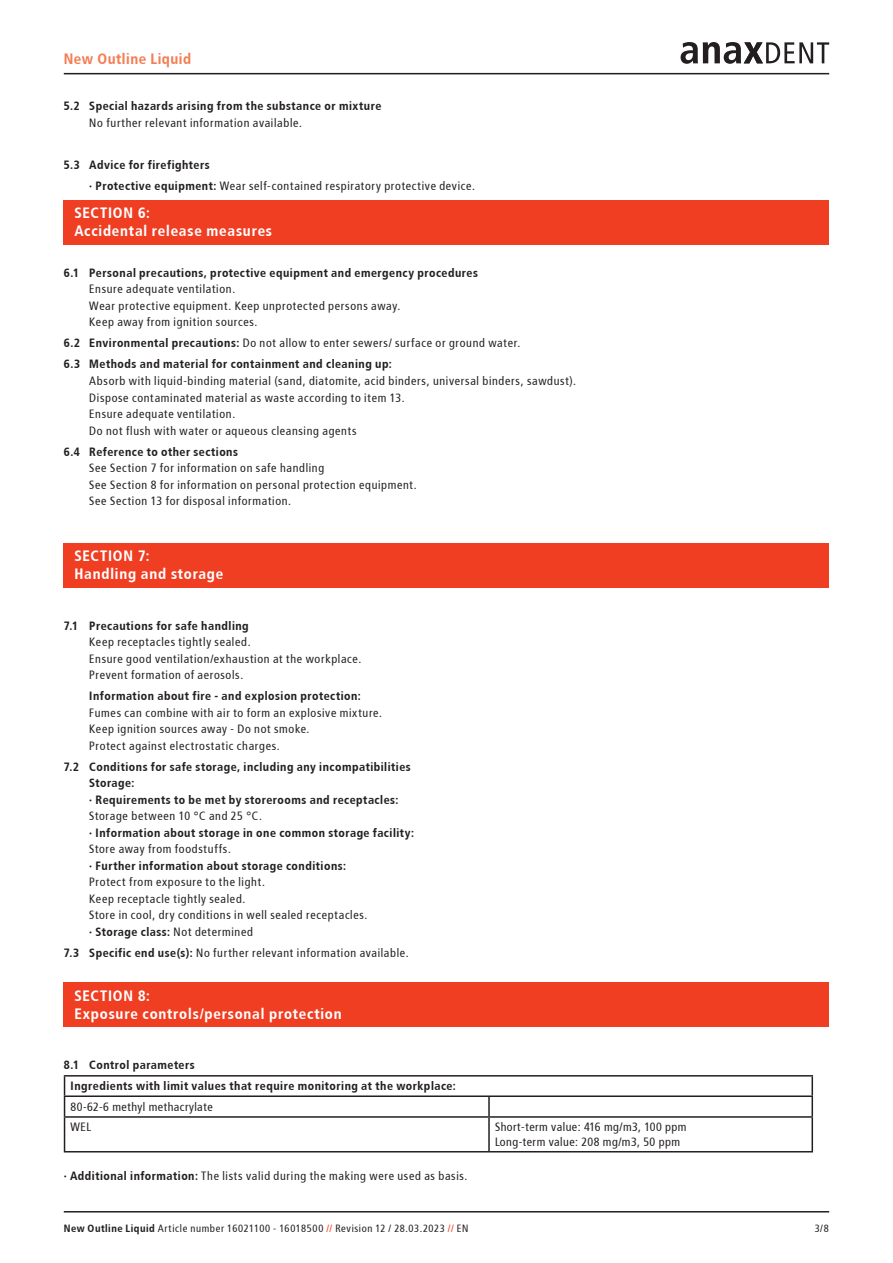
<style>
.page{position:relative;width:893px;height:1263px;background:#fff}
.page>*{position:absolute;margin:0;border:0;box-sizing:border-box;transform-origin:0 0}
.t1{font:700 15px/18px "Transit";letter-spacing:.03em;color:#fff}
.t2{font:700 15px "Transit";letter-spacing:.015em;color:#f47d54}
.t3{font:12px/16.5px "Transit";letter-spacing:.015em;color:#231f20}
.t4{font:700 12px/16.5px "Transit";letter-spacing:.02em;color:#231f20}
.t5{font:10.5px "Transit";letter-spacing:.02em;color:#231f20}
.s1{font-weight:700}
.s2{font-weight:400}
.s3{color:#ef3e22}
</style>
<div class="page">
<svg style="left:681px;top:42px;width:148px;height:22px"></svg>
<hr style="left:64px;top:1211px;width:765px;height:1px;background:#231f20">
<hr style="left:64px;top:73px;width:765px;height:1px;background:#231f20">
<div style="left:64px;top:200px;width:765px;height:45px;background:#ef3e22"></div>
<div style="left:64px;top:543px;width:765px;height:44px;background:#ef3e22"></div>
<div style="left:64px;top:982px;width:765px;height:45px;background:#ef3e22"></div>
<hr style="left:64px;top:1075px;width:425px;height:1px;background:#231f20">
<hr style="left:489px;top:1075px;width:324px;height:1px;background:#231f20">
<hr style="left:64px;top:1095px;width:425px;height:2px;background:#231f20">
<svg style="left:64px;top:1076px;width:1px;height:40px"></svg>
<hr style="left:489px;top:1095px;width:324px;height:2px;background:#231f20">
<svg style="left:488px;top:1097px;width:2px;height:19px"></svg>
<svg style="left:811px;top:1076px;width:2px;height:40px"></svg>
<hr style="left:64px;top:1116px;width:425px;height:2px;background:#231f20">
<hr style="left:64px;top:1118px;width:1px;height:33px;background:#231f20">
<hr style="left:489px;top:1116px;width:324px;height:2px;background:#231f20">
<hr style="left:488px;top:1118px;width:2px;height:33px;background:#231f20">
<hr style="left:811px;top:1118px;width:2px;height:33px;background:#231f20">
<hr style="left:64px;top:1151px;width:425px;height:1px;background:#231f20">
<hr style="left:489px;top:1151px;width:324px;height:1px;background:#231f20">
<p class="t2" style="left:64px;top:50px;width:129px">New Outline Liquid</p>
<p class="t4" style="left:64px;top:98px;width:319px">5.2 Special hazards arising from the substance or mixture</p>
<p class="t3" style="left:89px;top:115px;width:215px">No further relevant information available.</p>
<p class="t3" style="left:89px;top:154px;width:388px;line-height:21px;text-indent:-26px"><span class="s1">5.3 Advice for firefighters<br>· Protective equipment:</span> Wear self-contained respiratory protective device.</p>
<p class="t1" style="left:74px;top:204px;width:199px">SECTION 6:<br>Accidental release measures</p>
<p class="t4" style="left:64px;top:265px;width:416px">6.1 Personal precautions, protective equipment and emergency procedures</p>
<p class="t3" style="left:89px;top:281px;width:313px">Ensure adequate ventilation.<br>Wear protective equipment. Keep unprotected persons away.<br>Keep away from ignition sources.</p>
<p class="t4" style="left:64px;top:333px;width:458px;line-height:21px">6.2 Environmental precautions: <span class="s2">Do not allow to enter sewers/ surface or ground water.<br></span>6.3 Methods and material for containment and cleaning up:</p>
<p class="t3" style="left:89px;top:373px;width:489px">Absorb with liquid-binding material (sand, diatomite, acid binders, universal binders, sawdust).<br>Dispose contaminated material as waste according to item 13.<br>Ensure adequate ventilation.<br>Do not flush with water or aqueous cleansing agents</p>
<p class="t4" style="left:64px;top:443px;width:176px">6.4 Reference to other sections</p>
<p class="t3" style="left:89px;top:460px;width:330px">See Section 7 for information on safe handling<br>See Section 8 for information on personal protection equipment.<br>See Section 13 for disposal information.</p>
<p class="t1" style="left:74px;top:547px;width:151px">SECTION 7:<br>Handling and storage</p>
<p class="t4" style="left:64px;top:617px;width:187px">7.1 Precautions for safe handling</p>
<p class="t3" style="left:89px;top:634px;width:274px">Keep receptacles tightly sealed.<br>Ensure good ventilation/exhaustion at the workplace.<br>Prevent formation of aerosols.</p>
<p class="t4" style="left:89px;top:688px;width:273px">Information about fire - and explosion protection:</p>
<p class="t3" style="left:89px;top:704px;width:295px">Fumes can combine with air to form an explosive mixture.<br>Keep ignition sources away - Do not smoke.<br>Protect against electrostatic charges.</p>
<p class="t4" style="left:89px;top:758px;width:323px;text-indent:-26px">7.2 Conditions for safe storage, including any incompatibilities<br>Storage:<br>· Requirements to be met by storerooms and receptacles:</p>
<p class="t3" style="left:89px;top:808px;width:175px">Storage between 10 °C and 25 °C.</p>
<p class="t4" style="left:89px;top:824px;width:327px">· Information about storage in one common storage facility:</p>
<p class="t3" style="left:89px;top:841px;width:144px">Store away from foodstuffs.</p>
<p class="t4" style="left:89px;top:857px;width:259px">· Further information about storage conditions:</p>
<p class="t3" style="left:89px;top:874px;width:280px">Protect from exposure to the light.<br>Keep receptacle tightly sealed.<br>Store in cool, dry conditions in well sealed receptacles. <span class="s1">· Storage class:</span> Not determined</p>
<p class="t3" style="left:64px;top:944px;width:347px"><span class="s1">7.3 Specific end use(s):</span> No further relevant information available.</p>
<p class="t1" style="left:74px;top:986px;width:269px">SECTION 8:<br>Exposure controls/personal protection</p>
<p class="t4" style="left:71px;top:1054px;width:387px;line-height:21.1px;text-indent:-7px">8.1 Control parameters<br>Ingredients with limit values that require monitoring at the workplace:</p>
<p class="t3" style="left:71px;top:1096px;width:144px;line-height:20.7px">80-62-6 methyl methacrylate<br>WEL</p>
<p class="t3" style="left:64px;top:1167px;width:406px"><span class="s1">· Additional information:</span> The lists valid during the making were used as basis.</p>
<p class="t5" style="left:64px;top:1222px;width:407px"><span class="s1">New Outline Liquid</span> Article number 16021100 - 16018500 <span class="s3">//</span> Revision 12 / 28.03.2023 <span class="s3">//</span> EN</p>
<p class="t3" style="left:495px;top:1120px;width:194px;line-height:14.4px">Short-term value: 416 mg/m3, 100 ppm<br>Long-term value: 208 mg/m3, 50 ppm</p>
<p class="t5" style="left:815px;top:1222px;width:16px">3/8</p>
</div>
